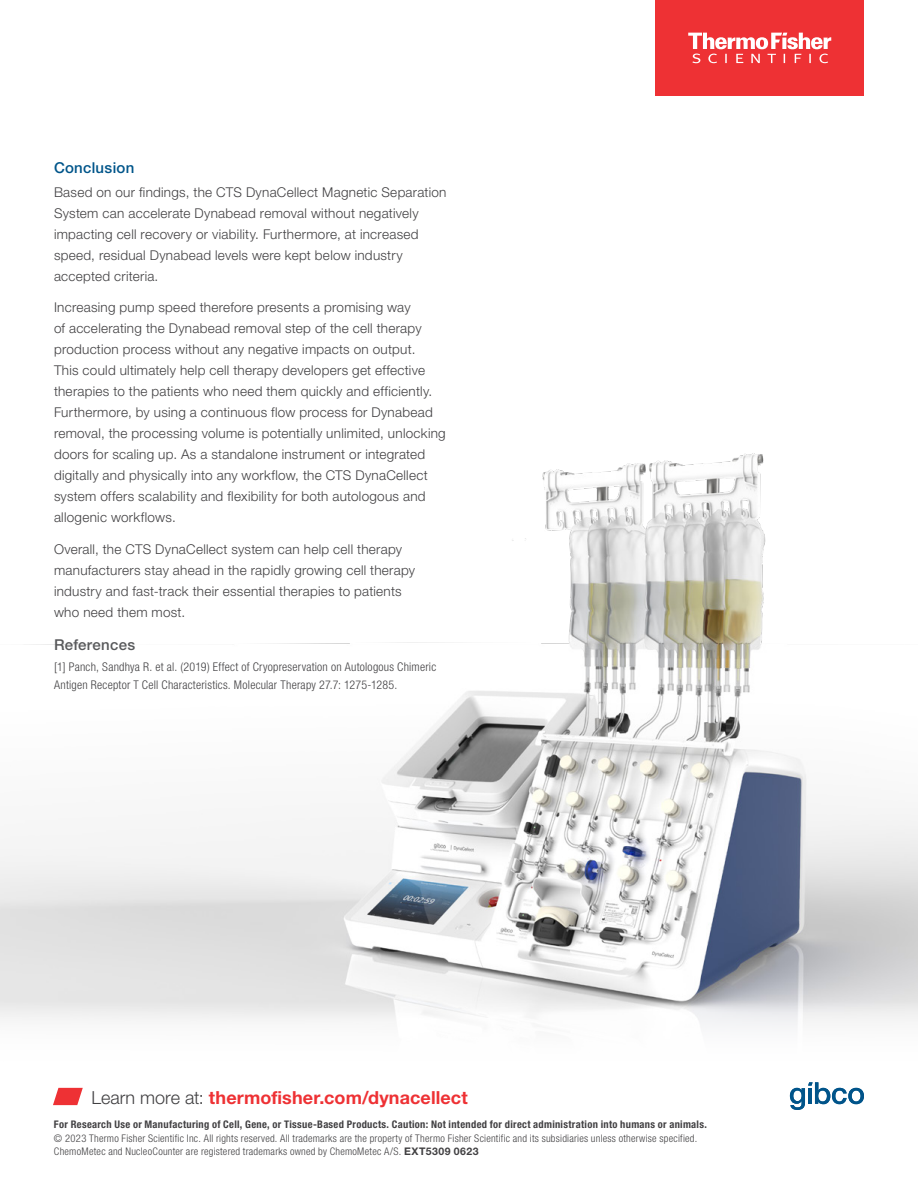
<style>
.page{position:relative;width:918px;height:1188px;background:#fff}
.page>*{position:absolute;margin:0;border:0;box-sizing:border-box;transform-origin:0 0}
.t1{font:700 18px "Helvetica Neue LTW1 G";letter-spacing:.01em;color:#ee3134}
.t2{font:500 15px "Helvetica Neue LTW1 G";letter-spacing:.02em;color:#00558a}
.t3{font:500 15px "Helvetica Neue LTW1 G";letter-spacing:.02em;color:#58595b}
.t4{font:300 13.5px/21px "Helvetica Neue LTW1 G";letter-spacing:.02em;color:#414042}
.t5{font:300 condensed 12px/18px "Helvetica Neue LTW1 G";letter-spacing:.02em;color:#414042}
.t6{font:300 condensed 10.5px/13.5px "Helvetica Neue LTW1 G";letter-spacing:.025em;color:#414042}
.t7{font:700 condensed 10.5px "Helvetica Neue LTW1 G";letter-spacing:.03em;color:#414042}
.s1{font-weight:300;color:#414042}
.s2{font-weight:700;font-stretch:normal}
</style>
<div class="page">
<svg style="left:53px;top:1088px;width:30px;height:17px"></svg>
<img style="left:0;top:453px;width:918px;height:574px">
<div style="left:656px;top:0;width:208px;height:96px;background:#ee3134"></div>
<svg style="left:688px;top:33px;width:143px;height:30px"></svg>
<svg style="left:790px;top:1082px;width:74px;height:28px"></svg>
<p class="t2" style="left:54px;top:158px;width:82px">Conclusion</p>
<p class="t4" style="left:54px;top:181px;width:394px">Based on our findings, the CTS DynaCellect Magnetic Separation System can accelerate Dynabead removal without negatively impacting cell recovery or viability. Furthermore, at increased speed, residual Dynabead levels were kept below industry accepted criteria.</p>
<p class="t4" style="left:54px;top:297px;width:393px">Increasing pump speed therefore presents a promising way<br>of accelerating the Dynabead removal step of the cell therapy production process without any negative impacts on output.<br>This could ultimately help cell therapy developers get effective therapies to the patients who need them quickly and efficiently.<br>Furthermore, by using a continuous flow process for Dynabead removal, the processing volume is potentially unlimited, unlocking doors for scaling up. As a standalone instrument or integrated digitally and physically into any workflow, the CTS DynaCellect system offers scalability and flexibility for both autologous and allogenic workflows.</p>
<p class="t4" style="left:54px;top:538px;width:363px">Overall, the CTS DynaCellect system can help cell therapy manufacturers stay ahead in the rapidly growing cell therapy industry and fast-track their essential therapies to patients who need them most.</p>
<p class="t3" style="left:54px;top:635px;width:83px">References</p>
<p class="t5" style="left:54px;top:658px;width:384px">[1] Panch, Sandhya R. et al. (2019) Effect of Cryopreservation on Autologous Chimeric<br>Antigen Receptor T Cell Characteristics. Molecular Therapy 27.7: 1275-1285.</p>
<h1 class="t1" style="left:92px;top:1086px;width:378px"><span class="s1">Learn more at:</span> thermofisher.com/dynacellect</h1>
<p class="t7" style="left:54px;top:1118px;width:654px">For Research Use or Manufacturing of Cell, Gene, or Tissue-Based Products. Caution: Not intended for direct administration into humans or animals.</p>
<p class="t6" style="left:54px;top:1131px;width:645px">© 2023 Thermo Fisher Scientific Inc. All rights reserved. All trademarks are the property of Thermo Fisher Scientific and its subsidiaries unless otherwise specified.<br>ChemoMetec and NucleoCounter are registered trademarks owned by ChemoMetec A/S. <span class="s2">EXT5309 0623</span></p>
</div>
